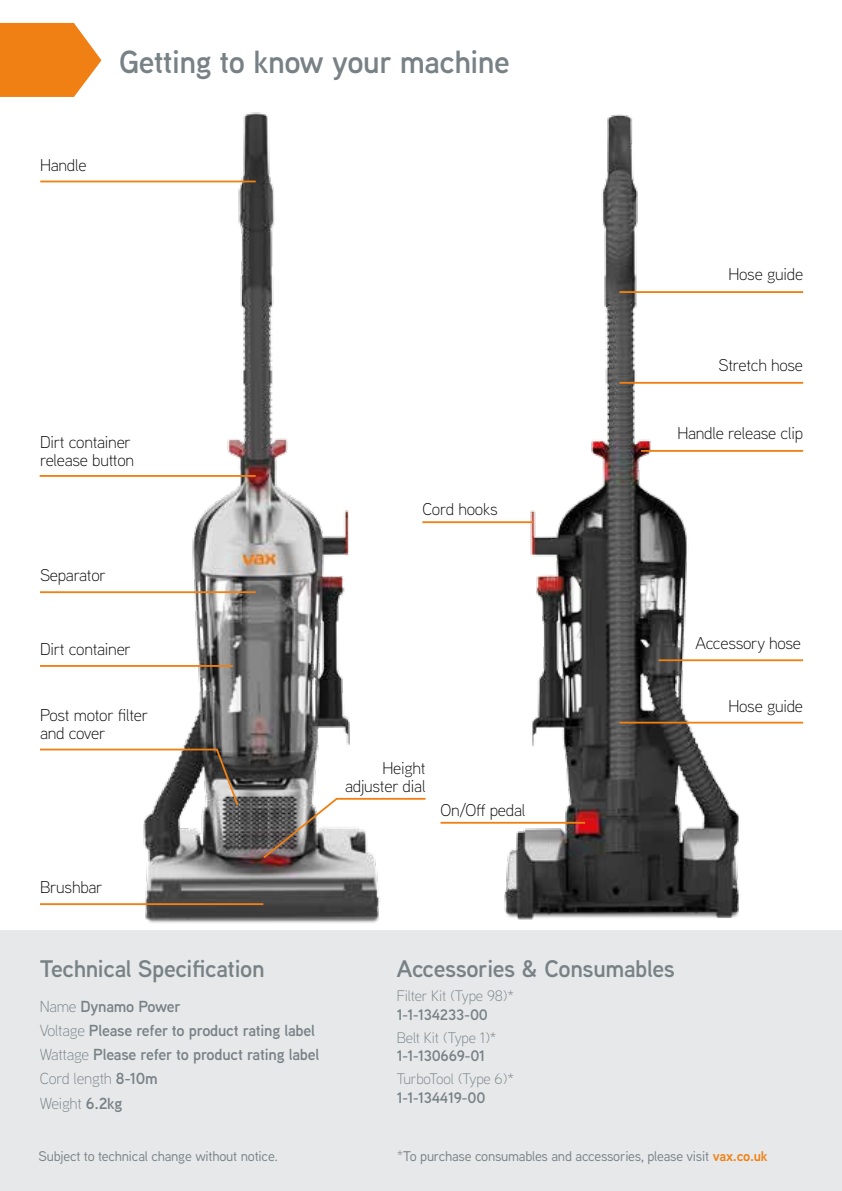
<style>
.page{position:relative;width:842px;height:1191px;background:#fff}
.page>*{position:absolute;margin:0;border:0;box-sizing:border-box;transform-origin:0 0}
.t1{font:600 32px "Vax Aaux Next";letter-spacing:-.015em;color:#778186}
.t2{font:600 24px "Vax Aaux Next";letter-spacing:-.015em;color:#778186}
.t3{font:300 17px/18px "Vax Aaux Next";letter-spacing:-.015em;color:#000}
.t4{font:600 16px/24.2px "Vax Aaux Next";letter-spacing:-.015em;color:#778186}
.t5{font:300 15.2px "Vax Aaux Next";letter-spacing:-.015em;color:#778186}
.t6{font:600 15.2px "Vax Aaux Next";letter-spacing:-.015em;color:#778186}
.t7{font:14px "Vax Aaux Next";letter-spacing:-.015em;color:#778186}
.s1{font-weight:300}
.s2{font-weight:300;font-size:15.2px}
.s3{font-weight:600;color:#f08013}
</style>
<div class="page">
<img style="left:39px;top:112px;width:341px;height:811px">
<img style="left:424px;top:114px;width:380px;height:806px">
<div style="left:0;top:930px;width:842px;height:261px;background:#e6e8e9"></div>
<svg style="left:0;top:23px;width:101px;height:74px;background:#f19032"></svg>
<hr style="left:40px;top:181px;width:216px;height:1px;background:#f08013">
<svg style="left:261px;top:797px;width:166px;height:63px"></svg>
<hr style="left:40px;top:591px;width:216px;height:2px;background:#f08013">
<hr style="left:40px;top:903px;width:223px;height:2px;background:#f08013">
<hr style="left:40px;top:665px;width:193px;height:2px;background:#f08013">
<hr style="left:40px;top:475px;width:216px;height:2px;background:#f08013">
<hr style="left:619px;top:291px;width:184px;height:2px;background:#f08013">
<hr style="left:619px;top:382px;width:184px;height:2px;background:#f08013">
<hr style="left:658px;top:659px;width:145px;height:2px;background:#f08013">
<hr style="left:619px;top:721px;width:184px;height:2px;background:#f08013">
<hr style="left:422px;top:521px;width:111px;height:2px;background:#f08013">
<hr style="left:441px;top:822px;width:144px;height:1px;background:#f08013">
<svg style="left:39px;top:747px;width:201px;height:60px"></svg>
<hr style="left:641px;top:450px;width:162px;height:2px;background:#f08013">
<p class="t3" style="left:40px;top:155px;width:48px">Handle</p>
<h1 class="t1" style="left:119px;top:39px;width:392px">Getting to know your machine</h1>
<p class="t3" style="left:40px;top:432px;width:96px">Dirt container release button</p>
<p class="t3" style="left:40px;top:566px;width:67px">Separator</p>
<p class="t3" style="left:40px;top:639px;width:93px">Dirt container</p>
<p class="t3" style="left:40px;top:705px;width:110px">Post motor filter and cover</p>
<p class="t3" style="left:40px;top:877px;width:64px">Brushbar</p>
<p class="t3" style="left:422px;top:499px;width:77px">Cord hooks</p>
<p class="t3" style="left:345px;top:758px;width:82px;text-align:right">Height adjuster dial</p>
<p class="t3" style="left:440px;top:800px;width:86px">On/Off pedal</p>
<p class="t3" style="left:728px;top:265px;width:76px">Hose guide</p>
<p class="t3" style="left:718px;top:355px;width:86px">Stretch hose</p>
<p class="t3" style="left:677px;top:423px;width:127px">Handle release clip</p>
<p class="t3" style="left:695px;top:634px;width:107px">Accessory hose</p>
<p class="t3" style="left:728px;top:696px;width:76px">Hose guide</p>
<h2 class="t2" style="left:40px;top:952px;width:226px">Technical Specification</h2>
<p class="t4" style="left:40px;top:993px;width:281px"><span class="s1">Name</span> Dynamo Power<br><span class="s1">Voltage</span> Please refer to product rating label<br><span class="s1">Wattage</span> Please refer to product rating label<br><span class="s1">Cord length</span> 8-10m<br><span class="s1">Weight</span> 6.2kg</p>
<h2 class="t2" style="left:397px;top:952px;width:280px">Accessories &amp; Consumables</h2>
<p class="t5" style="left:397px;top:986px;width:119px">Filter Kit (Type 98)*</p>
<p class="t6" style="left:397px;top:1003px;width:93px">1-1-134233-00</p>
<p class="t5" style="left:397px;top:1027px;width:101px">Belt Kit (Type 1)*</p>
<p class="t6" style="left:397px;top:1045px;width:90px">1-1-130669-01</p>
<p class="t5" style="left:397px;top:1069px;width:119px">TurboTool (Type 6)*</p>
<p class="t6" style="left:397px;top:1086px;width:90px">1-1-134419-00</p>
<p class="t7" style="left:39px;top:1147px;width:241px">Subject to technical change without notice.</p>
<p class="t7" style="left:397px;top:1146px;width:372px"><span class="s2">*</span>To purchase consumables and accessories, please visit <span class="s3">vax.co.uk</span></p>
</div>
